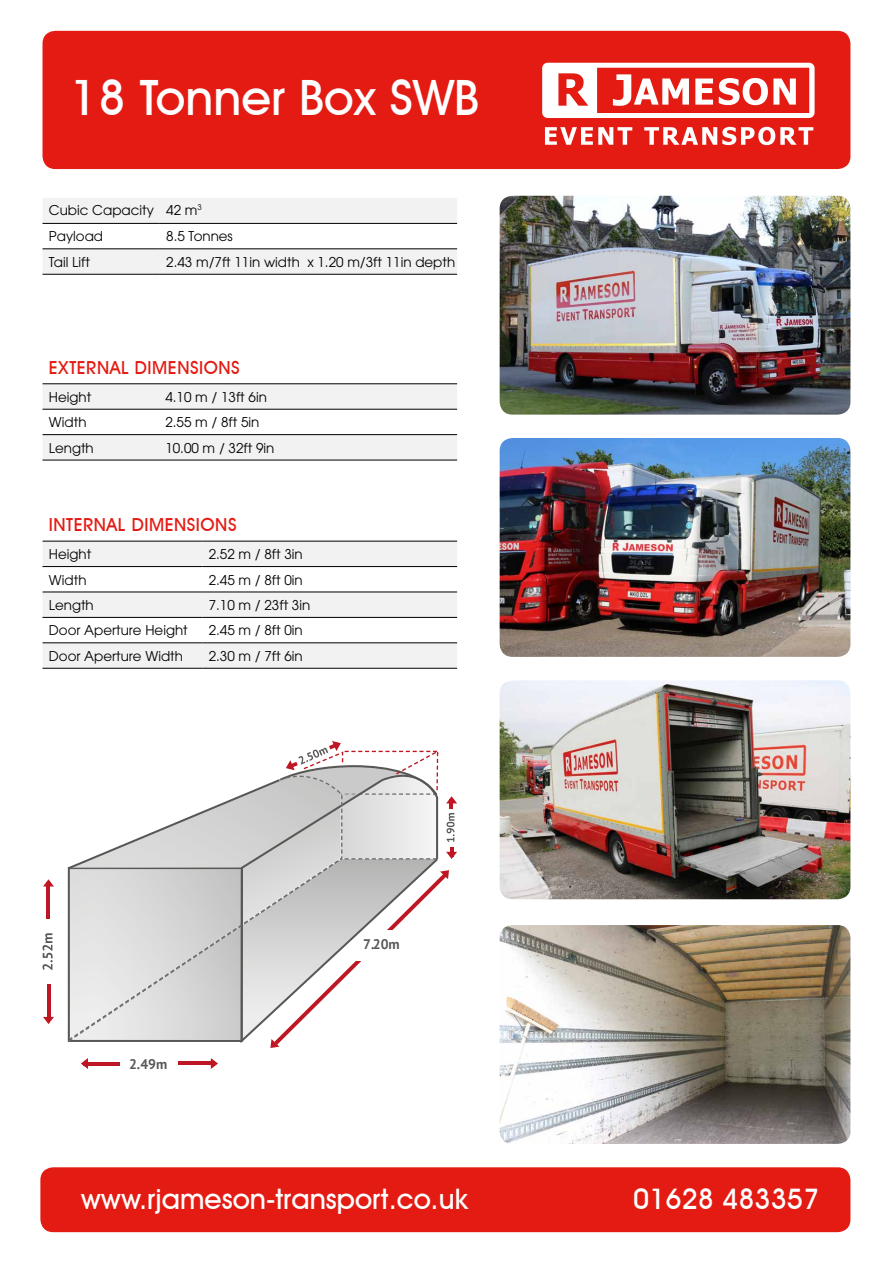
<style>
.page{position:relative;width:893px;height:1263px;background:#fff}
.page>*{position:absolute;margin:0;border:0;box-sizing:border-box;transform-origin:0 0}
.t1{font:500 48.75px "Avant Garde IT Cby BT";color:#fff}
.t2{font:500 28.35px "Avant Garde IT Cby BT";color:#fff}
.t3{font:500 18px "Avant Garde IT Cby BT";letter-spacing:.03em;color:#e41b13}
.t4{font:700 13.95px "PT Sans";color:#575756}
.t5{font:13.5px/26.7px "Avant Garde";color:#000}
</style>
<div class="page">
<div style="left:43px;top:31px;width:807px;height:138px;background:#e41b13;border-radius:13px"></div>
<svg style="left:542px;top:63px;width:273px;height:82px"></svg>
<img style="left:500px;top:196px;width:350px;height:219px">
<img style="left:500px;top:680px;width:350px;height:219px">
<img style="left:500px;top:925px;width:350px;height:219px">
<img style="left:500px;top:438px;width:350px;height:219px">
<div style="left:40px;top:1167px;width:810px;height:65px;background:#e41b13;border-radius:13px"></div>
<svg style="left:43px;top:384px;width:414px;height:76px"></svg>
<hr style="left:43px;top:383px;width:116px;height:1px;background:#000">
<hr style="left:159px;top:383px;width:298px;height:1px;background:#000">
<hr style="left:43px;top:409px;width:116px;height:1px;background:#000">
<hr style="left:159px;top:409px;width:298px;height:1px;background:#000">
<hr style="left:43px;top:434px;width:116px;height:1px;background:#000">
<hr style="left:159px;top:434px;width:298px;height:1px;background:#000">
<hr style="left:43px;top:460px;width:116px;height:1px;background:#000">
<hr style="left:159px;top:460px;width:298px;height:1px;background:#000">
<svg style="left:43px;top:542px;width:414px;height:126px;fill:#f2f2f2"></svg>
<svg style="left:43px;top:618px;width:414px;height:24px"></svg>
<hr style="left:43px;top:541px;width:159px;height:1px;background:#000">
<hr style="left:202px;top:541px;width:255px;height:1px;background:#000">
<hr style="left:43px;top:566px;width:159px;height:1px;background:#000">
<hr style="left:202px;top:566px;width:255px;height:1px;background:#000">
<hr style="left:43px;top:592px;width:159px;height:1px;background:#000">
<hr style="left:202px;top:592px;width:255px;height:1px;background:#000">
<hr style="left:43px;top:617px;width:159px;height:1px;background:#000">
<hr style="left:202px;top:617px;width:255px;height:1px;background:#000">
<hr style="left:43px;top:642px;width:159px;height:1px;background:#000">
<hr style="left:202px;top:642px;width:255px;height:1px;background:#000">
<hr style="left:43px;top:668px;width:159px;height:1px;background:#000">
<hr style="left:202px;top:668px;width:255px;height:1px;background:#000">
<svg style="left:43px;top:198px;width:414px;height:76px"></svg>
<hr style="left:43px;top:223px;width:117px;height:1px;background:#000">
<hr style="left:160px;top:223px;width:297px;height:1px;background:#000">
<hr style="left:43px;top:249px;width:117px;height:1px;background:#000">
<hr style="left:160px;top:249px;width:297px;height:1px;background:#000">
<hr style="left:43px;top:274px;width:117px;height:1px;background:#000">
<hr style="left:160px;top:274px;width:297px;height:1px;background:#000">
<hr style="left:178px;top:1061px;width:37px;height:4px;background:#be1622">
<svg style="left:211px;top:1058px;width:7px;height:11px"></svg>
<hr style="left:83px;top:1062px;width:37px;height:3px;background:#be1622">
<svg style="left:81px;top:1058px;width:7px;height:11px"></svg>
<svg style="left:43px;top:933px;width:10px;height:37px"></svg>
<hr style="left:46px;top:882px;width:4px;height:37px;background:#be1622">
<svg style="left:43px;top:879px;width:11px;height:7px"></svg>
<hr style="left:47px;top:984px;width:4px;height:37px;background:#be1622">
<svg style="left:43px;top:1017px;width:11px;height:7px"></svg>
<svg style="left:68px;top:741px;width:389px;height:307px"></svg>
<h1 class="t1" style="left:70px;top:68px;width:411px">18 Tonner Box SWB</h1>
<p class="t5" style="left:49px;top:196px;width:154px">Cubic Capacity 42 m<sup>3<br></sup>Payload</p>
<p class="t5" style="left:166px;top:223px;width:68px">8.5 Tonnes</p>
<p class="t5" style="left:49px;top:248px;width:43px">Tail Lift</p>
<p class="t5" style="left:166px;top:248px;width:290px">2.43 m/7ft 11in width x 1.20 m/3ft 11in depth</p>
<h3 class="t3" style="left:49px;top:357px;width:192px">EXTERNAL DIMENSIONS</h3>
<p class="t5" style="left:49px;top:383px;width:44px">Height</p>
<p class="t5" style="left:165px;top:383px;width:103px">4.10 m / 13ft 6in</p>
<p class="t5" style="left:49px;top:409px;width:39px">Width</p>
<p class="t5" style="left:165px;top:409px;width:96px">2.55 m / 8ft 5in</p>
<p class="t5" style="left:49px;top:434px;width:46px">Length</p>
<p class="t5" style="left:165px;top:434px;width:110px">10.00 m / 32ft 9in</p>
<h3 class="t3" style="left:49px;top:514px;width:189px">INTERNAL DIMENSIONS</h3>
<p class="t5" style="left:49px;top:541px;width:44px">Height</p>
<p class="t5" style="left:209px;top:541px;width:96px">2.52 m / 8ft 3in</p>
<p class="t5" style="left:49px;top:566px;width:39px">Width</p>
<p class="t5" style="left:209px;top:566px;width:96px">2.45 m / 8ft 0in</p>
<p class="t5" style="left:49px;top:592px;width:46px">Length</p>
<p class="t5" style="left:209px;top:592px;width:103px">7.10 m / 23ft 3in</p>
<p class="t5" style="left:49px;top:617px;width:140px">Door Aperture Height</p>
<p class="t5" style="left:209px;top:617px;width:96px">2.45 m / 8ft 0in</p>
<p class="t5" style="left:49px;top:642px;width:136px">Door Aperture Width</p>
<p class="t5" style="left:209px;top:642px;width:96px">2.30 m / 7ft 6in</p>
<p class="t4" style="left:129px;top:1054px;width:40px">2.49m</p>
<p class="t4" style="left:363px;top:934px;width:38px">7.20m</p>
<h2 class="t2" style="left:81px;top:1182px;width:389px">www.rjameson-transport.co.uk</h2>
<h2 class="t2" style="left:633px;top:1182px;width:188px">01628 483357</h2>
</div>
